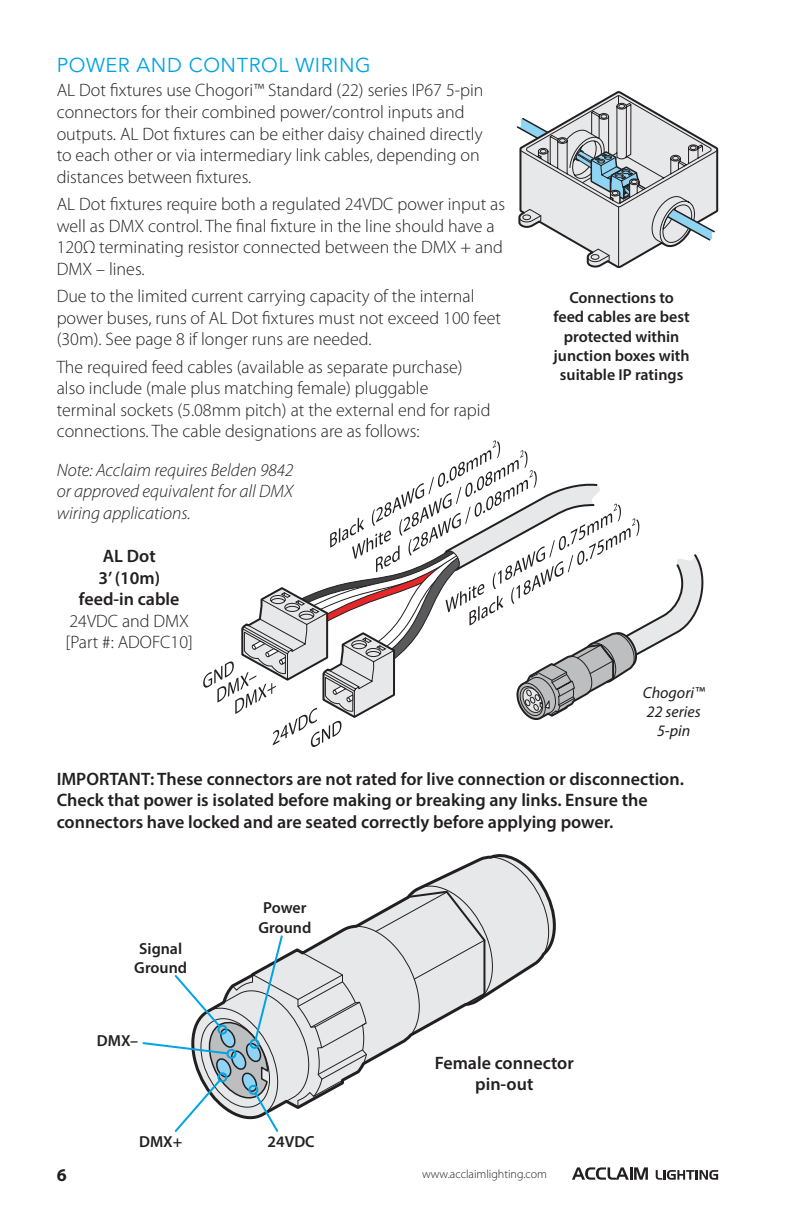
<style>
.page{position:relative;width:792px;height:1224px;background:#fff}
.page>*{position:absolute;margin:0;border:0;box-sizing:border-box;transform-origin:0 0}
.Head_2{font:20px "Avenir";letter-spacing:.03em;color:#00a4e4}
.Body{font:300 18px/21.6px "Myriad Pro";color:#231f20}
.Body-2{font:600 18px/21.6px "Myriad Pro";color:#231f20;text-align:center}
.Body-3{font:italic 300 18px/21.6px "Myriad Pro";color:#231f20;text-align:justify}
.t1{font:700 18px "Myriad Pro";color:#231f20}
.Diagram_body{font:600 16px/19.2px "Myriad Pro";color:#231f20;text-align:center}
.Diagram_body-2{font:italic 16px/19.2px "Myriad Pro";color:#231f20;text-align:center}
.t2{font:300 12px "Myriad Pro";color:#231f20}
</style>
<div class="page">
<svg style="left:572px;top:1167px;width:76px;height:13px"></svg>
<svg style="left:656px;top:1170px;width:62px;height:10px"></svg>
<svg style="left:516px;top:91px;width:203px;height:177px"></svg>
<svg style="left:203px;top:440px;width:501px;height:307px"></svg>
<svg style="left:142px;top:856px;width:408px;height:276px"></svg>
<div style="left:250px;top:1039px;width:10px;height:10px;border:2px solid #00a4e4;border-radius:50%"></div>
<p class="Head_2" style="left:57px;top:54px;width:316px">POWER AND CONTROL WIRING</p>
<p class="Body" style="left:57px;top:80px;width:428px">AL Dot fixtures use Chogori™ Standard (22) series IP67 5-pin connectors for their combined power/control inputs and outputs. AL Dot fixtures can be either daisy chained directly to each other or via intermediary link cables, depending on distances between fixtures.</p>
<p class="Body" style="left:57px;top:194px;width:450px">AL Dot fixtures require both a regulated 24VDC power input as well as DMX control. The final fixture in the line should have a 120Ω terminating resistor connected between the DMX + and DMX – lines.</p>
<p class="Body" style="left:57px;top:286px;width:446px">Due to the limited current carrying capacity of the internal power buses, runs of AL Dot fixtures must not exceed 100 feet (30m). See page 8 if longer runs are needed.</p>
<p class="Body" style="left:57px;top:356px;width:435px">The required feed cables (available as separate purchase) also include (male plus matching female) pluggable terminal sockets (5.08mm pitch) at the external end for rapid connections. The cable designations are as follows:</p>
<p class="Body-3" style="left:57px;top:460px;width:238px">Note: Acclaim requires Belden 9842 or approved equivalent for all DMX wiring applications.</p>
<p class="Body-2" style="left:79px;top:545px;width:102px">AL Dot<br>3’ (10m) feed-in cable</p>
<p class="Body" style="left:69px;top:610px;width:121px">24VDC and DMX</p>
<p class="Body" style="left:66px;top:632px;width:129px">[Part #: ADOFC10]</p>
<p class="Diagram_body" style="left:554px;top:288px;width:138px">Connections to feed cables are best protected within junction boxes with suitable IP ratings</p>
<p class="Diagram_body-2" style="left:643px;top:682px;width:64px">Chogori™<br>22 series<br>5-pin</p>
<p class="Body-2" style="left:57px;top:767px;width:629px;text-align:left">IMPORTANT: These connectors are not rated for live connection or disconnection.<br>Check that power is isolated before making or breaking any links. Ensure the connectors have locked and are seated correctly before applying power.</p>
<p class="Diagram_body" style="left:134px;top:939px;width:54px">Signal<br>Ground</p>
<p class="Diagram_body" style="left:97px;top:1030px;width:43px">DMX–</p>
<p class="Diagram_body" style="left:139px;top:1131px;width:45px">DMX+</p>
<p class="Diagram_body" style="left:258px;top:898px;width:54px">Power<br>Ground</p>
<p class="Diagram_body" style="left:268px;top:1131px;width:49px">24VDC</p>
<p class="Body-2" style="left:435px;top:1052px;width:141px">Female connector pin-out</p>
<p class="t1" style="left:57px;top:1163px;width:11px">6</p>
<p class="t2" style="left:422px;top:1167px;width:127px">www.acclaimlighting.com</p>
</div>
